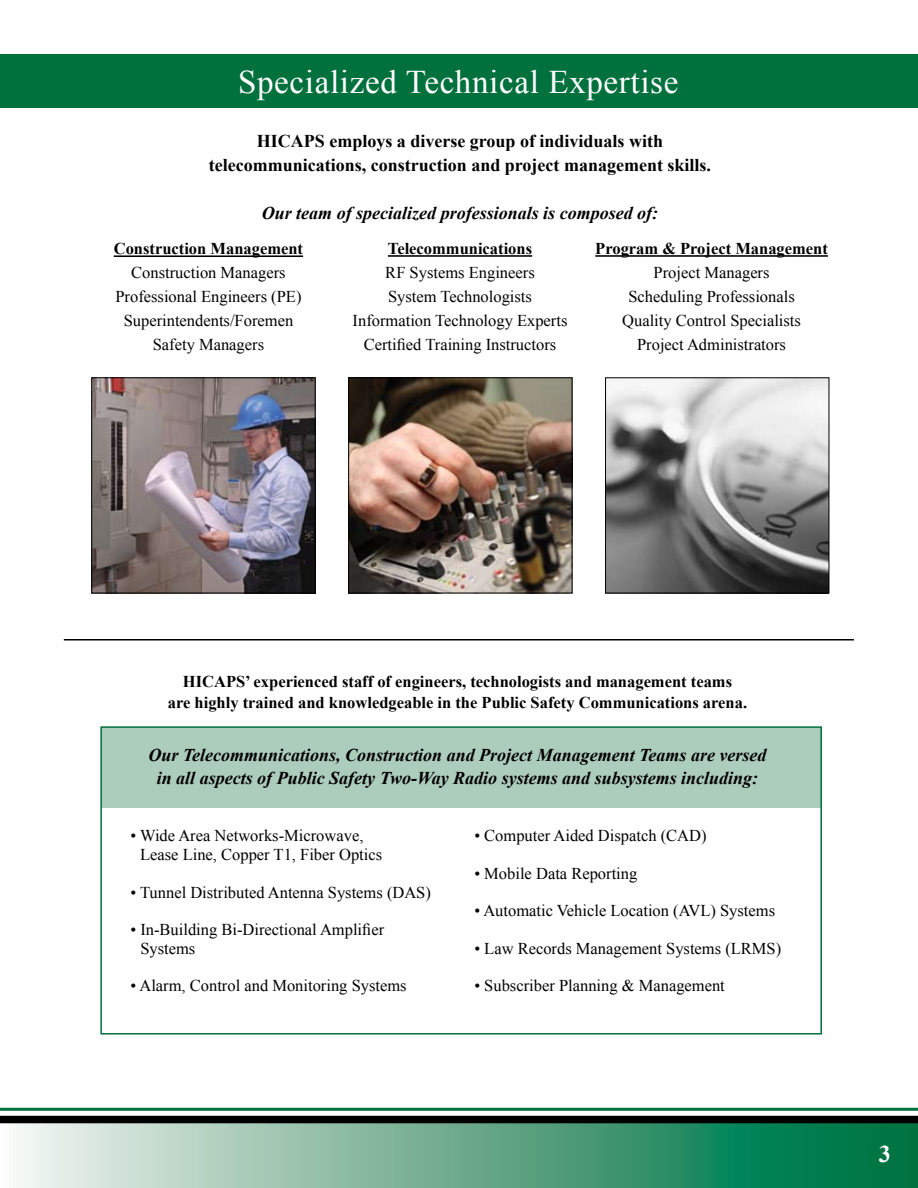
<style>
.page{position:relative;width:918px;height:1188px;background:#fff}
.page>*{position:absolute;margin:0;border:0;box-sizing:border-box;transform-origin:0 0}
.t1{font:33px "Times New Roman";letter-spacing:.02em;color:#fff}
.t2{font:700 24px "Times New Roman";color:#fff}
.t3{font:italic 700 18px/22.5px "Times New Roman";color:#000;text-align:center}
.t4{font:700 18px/24px "Times New Roman";color:#000;text-align:center}
.t5{font:16.5px/24px "Times New Roman";color:#000;text-align:center}
.t6{font:700 16.5px/21px "Times New Roman";color:#000;text-align:center}
</style>
<div class="page">
<div style="left:101px;top:727px;width:720px;height:81px;background:#adcdbc"></div>
<div style="left:100px;top:726px;width:722px;height:309px;border:2px solid #00703c"></div>
<svg style="left:0;top:1123px;width:918px;height:65px;background:#6bad90"></svg>
<hr style="left:0;top:1108px;width:918px;height:3px;background:#00703c">
<div style="left:0;top:1116px;width:918px;height:7px;background:#000"></div>
<hr style="left:114px;top:255px;width:189px;height:2px;background:#000">
<hr style="left:388px;top:255px;width:144px;height:2px;background:#000">
<hr style="left:595px;top:255px;width:233px;height:2px;background:#000">
<div style="left:0;top:54px;width:918px;height:54px;background:#00703c"></div>
<img style="left:93px;top:379px;width:221px;height:212px">
<div style="left:91px;top:377px;width:225px;height:216px;border:1px solid #000"></div>
<img style="left:350px;top:379px;width:220px;height:212px">
<div style="left:348px;top:377px;width:224px;height:216px;border:1px solid #000"></div>
<img style="left:607px;top:379px;width:220px;height:212px">
<div style="left:605px;top:377px;width:224px;height:216px;border:1px solid #000"></div>
<hr style="left:64px;top:639px;width:790px;height:1px;background:#000">
<h1 class="t1" style="left:238px;top:63px;width:442px">Specialized Technical Expertise</h1>
<p class="t4" style="left:209px;top:129px;width:504px">HICAPS employs a diverse group of individuals with telecommunications, construction and project management skills.</p>
<p class="t3" style="left:262px;top:202px;width:398px">Our team of specialized professionals is composed of:</p>
<p class="t6" style="left:114px;top:238px;width:191px">Construction Management</p>
<p class="t5" style="left:115px;top:261px;width:188px">Construction Managers<br>Professional Engineers (PE)<br>Superintendents/Foremen<br>Safety Managers</p>
<p class="t6" style="left:388px;top:238px;width:146px">Telecommunications</p>
<p class="t5" style="left:353px;top:260px;width:216px">RF Systems Engineers<br>System Technologists<br>Information Technology Experts<br>Certified Training Instructors</p>
<p class="t6" style="left:595px;top:238px;width:234px">Program &amp; Project Management</p>
<p class="t5" style="left:622px;top:260px;width:180px">Project Managers<br>Scheduling Professionals<br>Quality Control Specialists<br>Project Administrators</p>
<p class="t6" style="left:168px;top:671px;width:581px">HICAPS’ experienced staff of engineers, technologists and management teams<br>are highly trained and knowledgeable in the Public Safety Communications arena.</p>
<p class="t3" style="left:148px;top:744px;width:620px">Our Telecommunications, Construction and Project Management Teams are versed in all aspects of Public Safety Two-Way Radio systems and subsystems including:</p>
<p class="t5" style="left:140px;top:826px;width:244px;line-height:18.8px;text-align:left;text-indent:-10px">• Wide Area Networks-Microwave,<br>Lease Line, Copper T1, Fiber Optics</p>
<p class="t5" style="left:131px;top:880px;width:302px">• Tunnel Distributed Antenna Systems (DAS)</p>
<p class="t5" style="left:140px;top:920px;width:245px;line-height:18.8px;text-align:left;text-indent:-10px">• In-Building Bi-Directional Amplifier<br>Systems</p>
<p class="t5" style="left:130px;top:974px;width:278px">• Alarm, Control and Monitoring Systems</p>
<p class="t5" style="left:474px;top:824px;width:234px">• Computer Aided Dispatch (CAD)</p>
<p class="t5" style="left:474px;top:861px;width:164px">• Mobile Data Reporting</p>
<p class="t5" style="left:474px;top:899px;width:302px">• Automatic Vehicle Location (AVL) Systems</p>
<p class="t5" style="left:474px;top:936px;width:308px">• Law Records Management Systems (LRMS)</p>
<p class="t5" style="left:474px;top:974px;width:252px">• Subscriber Planning &amp; Management</p>
<h2 class="t2" style="left:879px;top:1141px;width:13px">3</h2>
</div>
